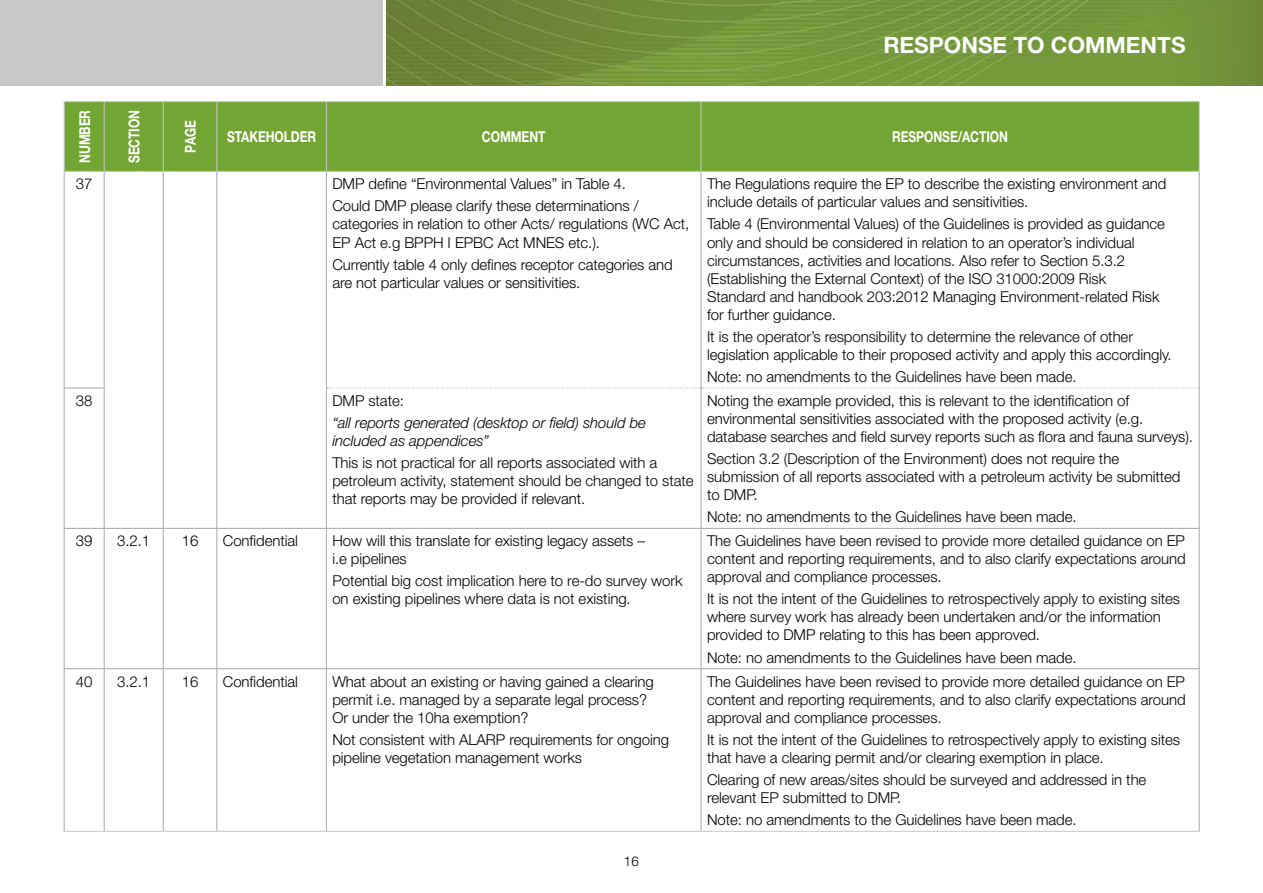
<style>
.page{position:relative;width:1263px;height:893px;background:#fff}
.page>*{position:absolute;margin:0;border:0;box-sizing:border-box;transform-origin:0 0}
.t1{font:700 22.5px "Helvetica Neue";color:#fff}
.table_Body{font:300 15px/18px "Helvetica Neue";letter-spacing:-.005em;color:#000}
.table_Body-2{font:italic 300 15px/18px "Helvetica Neue";letter-spacing:-.005em;color:#000}
.table_Body-3{font:700 15px "Helvetica Neue";letter-spacing:-.005em;color:#fff;scale:.8 1}
.t2{font:300 13.5px "Helvetica Neue";color:#000}
</style>
<div class="page">
<div style="left:0;top:0;width:383px;height:85px;background:#c7c8ca"></div>
<img style="left:387px;top:0;width:876px;height:85px">
<div style="left:65px;top:102px;width:1134px;height:69px;background:#73a534"></div>
<hr style="left:64px;top:101px;width:40px;height:1px;background:#c7c8ca">
<hr style="left:64px;top:102px;width:1px;height:69px;background:#c7c8ca">
<hr style="left:64px;top:171px;width:40px;height:1px;background:#c7c8ca">
<hr style="left:104px;top:101px;width:59px;height:1px;background:#c7c8ca">
<hr style="left:104px;top:102px;width:1px;height:69px;background:#c7c8ca">
<hr style="left:104px;top:171px;width:59px;height:1px;background:#c7c8ca">
<hr style="left:163px;top:101px;width:54px;height:1px;background:#c7c8ca">
<hr style="left:163px;top:102px;width:1px;height:69px;background:#c7c8ca">
<hr style="left:163px;top:171px;width:54px;height:1px;background:#c7c8ca">
<hr style="left:217px;top:101px;width:109px;height:1px;background:#c7c8ca">
<hr style="left:216px;top:102px;width:1px;height:69px;background:#c7c8ca">
<hr style="left:217px;top:171px;width:109px;height:1px;background:#c7c8ca">
<hr style="left:326px;top:101px;width:375px;height:1px;background:#c7c8ca">
<hr style="left:326px;top:102px;width:1px;height:69px;background:#c7c8ca">
<hr style="left:326px;top:171px;width:375px;height:1px;background:#c7c8ca">
<hr style="left:701px;top:101px;width:498px;height:1px;background:#c7c8ca">
<hr style="left:701px;top:102px;width:1px;height:69px;background:#c7c8ca">
<hr style="left:1199px;top:102px;width:1px;height:69px;background:#c7c8ca">
<hr style="left:701px;top:171px;width:498px;height:1px;background:#c7c8ca">
<hr style="left:64px;top:172px;width:1px;height:216px;background:#a6a6a6">
<hr style="left:104px;top:172px;width:1px;height:216px;background:#a6a6a6">
<hr style="left:163px;top:172px;width:1px;height:216px;background:#a6a6a6">
<hr style="left:216px;top:172px;width:1px;height:216px;background:#a6a6a6">
<hr style="left:326px;top:172px;width:1px;height:216px;background:#a6a6a6">
<hr style="left:701px;top:172px;width:1px;height:216px;background:#a6a6a6">
<hr style="left:1199px;top:172px;width:1px;height:216px;background:#a6a6a6">
<hr style="left:64px;top:388px;width:41px;height:1px;background:#a6a6a6">
<hr style="left:64px;top:388px;width:1px;height:140px;background:#a6a6a6">
<hr style="left:104px;top:388px;width:1px;height:140px;background:#a6a6a6">
<hr style="left:163px;top:388px;width:1px;height:140px;background:#a6a6a6">
<hr style="left:216px;top:388px;width:1px;height:140px;background:#a6a6a6">
<hr style="left:326px;top:388px;width:1px;height:140px;background:#a6a6a6">
<hr style="left:701px;top:388px;width:1px;height:140px;background:#a6a6a6">
<hr style="left:1199px;top:388px;width:1px;height:140px;background:#a6a6a6">
<hr style="left:64px;top:528px;width:40px;height:1px;background:#a6a6a6">
<hr style="left:64px;top:529px;width:1px;height:139px;background:#a6a6a6">
<hr style="left:104px;top:528px;width:59px;height:1px;background:#a6a6a6">
<hr style="left:104px;top:529px;width:1px;height:139px;background:#a6a6a6">
<hr style="left:163px;top:528px;width:54px;height:1px;background:#a6a6a6">
<hr style="left:163px;top:529px;width:1px;height:139px;background:#a6a6a6">
<hr style="left:217px;top:528px;width:109px;height:1px;background:#a6a6a6">
<hr style="left:216px;top:529px;width:1px;height:139px;background:#a6a6a6">
<hr style="left:326px;top:528px;width:375px;height:1px;background:#a6a6a6">
<hr style="left:326px;top:529px;width:1px;height:139px;background:#a6a6a6">
<hr style="left:701px;top:528px;width:498px;height:1px;background:#a6a6a6">
<hr style="left:701px;top:529px;width:1px;height:139px;background:#a6a6a6">
<hr style="left:1199px;top:529px;width:1px;height:139px;background:#a6a6a6">
<hr style="left:64px;top:668px;width:40px;height:1px;background:#a6a6a6">
<hr style="left:64px;top:669px;width:1px;height:162px;background:#a6a6a6">
<hr style="left:104px;top:668px;width:59px;height:1px;background:#a6a6a6">
<hr style="left:104px;top:669px;width:1px;height:162px;background:#a6a6a6">
<hr style="left:163px;top:668px;width:54px;height:1px;background:#a6a6a6">
<hr style="left:163px;top:669px;width:1px;height:162px;background:#a6a6a6">
<hr style="left:217px;top:668px;width:109px;height:1px;background:#a6a6a6">
<hr style="left:216px;top:669px;width:1px;height:162px;background:#a6a6a6">
<hr style="left:326px;top:668px;width:375px;height:1px;background:#a6a6a6">
<hr style="left:326px;top:669px;width:1px;height:162px;background:#a6a6a6">
<hr style="left:701px;top:668px;width:498px;height:1px;background:#a6a6a6">
<hr style="left:701px;top:669px;width:1px;height:162px;background:#a6a6a6">
<hr style="left:1199px;top:669px;width:1px;height:162px;background:#a6a6a6">
<svg style="left:327px;top:388px;width:872px;height:1px"></svg>
<hr style="left:64px;top:831px;width:40px;height:1px;background:#c7c8ca">
<hr style="left:104px;top:831px;width:59px;height:1px;background:#c7c8ca">
<hr style="left:163px;top:831px;width:54px;height:1px;background:#c7c8ca">
<hr style="left:217px;top:831px;width:109px;height:1px;background:#c7c8ca">
<hr style="left:326px;top:831px;width:375px;height:1px;background:#c7c8ca">
<hr style="left:701px;top:831px;width:498px;height:1px;background:#c7c8ca">
<h1 class="t1" style="left:883px;top:31px;width:304px">RESPONSE TO COMMENTS</h1>
<p class="table_Body-3" style="left:75px;top:163px;width:68px;rotate:-90deg">NUMBER</p>
<p class="table_Body-3" style="left:125px;top:163px;width:68px;rotate:-90deg">SECTION</p>
<p class="table_Body-3" style="left:181px;top:153px;width:42px;rotate:-90deg">PAGE</p>
<p class="table_Body-3" style="left:227px;top:128px;width:113px">STAKEHOLDER</p>
<p class="table_Body-3" style="left:482px;top:128px;width:81px">COMMENT</p>
<p class="table_Body-3" style="left:892px;top:128px;width:146px">RESPONSE/ACTION</p>
<p class="table_Body" style="left:76px;top:175px;width:18px">37</p>
<p class="table_Body" style="left:332px;top:175px;width:295px">DMP define “Environmental Values” in Table 4.</p>
<p class="table_Body" style="left:332px;top:197px;width:358px">Could DMP please clarify these determinations / categories in relation to other Acts/ regulations (WC Act,<br>EP Act e.g BPPH I EPBC Act MNES etc.).</p>
<p class="table_Body" style="left:332px;top:255px;width:342px">Currently table 4 only defines receptor categories and are not particular values or sensitivities.</p>
<p class="table_Body" style="left:707px;top:175px;width:461px">The Regulations require the EP to describe the existing environment and include details of particular values and sensitivities.</p>
<p class="table_Body" style="left:707px;top:215px;width:459px">Table 4 (Environmental Values) of the Guidelines is provided as guidance only and should be considered in relation to an operator’s individual circumstances, activities and locations. Also refer to Section 5.3.2 (Establishing the External Context) of the ISO 31000:2009 Risk Standard and handbook 203:2012 Managing Environment-related Risk for further guidance.</p>
<p class="table_Body" style="left:707px;top:327px;width:466px">It is the operator’s responsibility to determine the relevance of other legislation applicable to their proposed activity and apply this accordingly.</p>
<p class="table_Body" style="left:707px;top:367px;width:371px">Note: no amendments to the Guidelines have been made.</p>
<p class="table_Body" style="left:76px;top:391px;width:18px">38</p>
<p class="table_Body" style="left:332px;top:391px;width:73px">DMP state:</p>
<p class="table_Body-2" style="left:332px;top:413px;width:315px">“all reports generated (desktop or field) should be included as appendices”</p>
<p class="table_Body" style="left:332px;top:454px;width:363px">This is not practical for all reports associated with a petroleum activity, statement should be changed to state that reports may be provided if relevant.</p>
<p class="table_Body" style="left:76px;top:531px;width:18px">39</p>
<p class="table_Body" style="left:117px;top:531px;width:35px">3.2.1</p>
<p class="table_Body" style="left:182px;top:531px;width:18px">16</p>
<p class="table_Body" style="left:223px;top:531px;width:77px">Confidential</p>
<p class="table_Body" style="left:332px;top:531px;width:314px">How will this translate for existing legacy assets – i.e pipelines</p>
<p class="table_Body" style="left:332px;top:572px;width:352px">Potential big cost implication here to re-do survey work on existing pipelines where data is not existing.</p>
<p class="table_Body" style="left:76px;top:672px;width:18px">40</p>
<p class="table_Body" style="left:117px;top:672px;width:35px">3.2.1</p>
<p class="table_Body" style="left:182px;top:672px;width:18px">16</p>
<p class="table_Body" style="left:223px;top:672px;width:77px">Confidential</p>
<p class="table_Body" style="left:332px;top:672px;width:323px">What about an existing or having gained a clearing permit i.e. managed by a separate legal process?<br>Or under the 10ha exemption?</p>
<p class="table_Body" style="left:332px;top:730px;width:338px">Not consistent with ALARP requirements for ongoing pipeline vegetation management works</p>
<p class="t2" style="left:624px;top:853px;width:17px">16</p>
<p class="table_Body" style="left:707px;top:391px;width:488px">Noting the example provided, this is relevant to the identification of environmental sensitivities associated with the proposed activity (e.g. database searches and field survey reports such as flora and fauna surveys).</p>
<p class="table_Body" style="left:707px;top:449px;width:475px">Section 3.2 (Description of the Environment) does not require the submission of all reports associated with a petroleum activity be submitted to DMP.</p>
<p class="table_Body" style="left:707px;top:508px;width:371px">Note: no amendments to the Guidelines have been made.</p>
<p class="table_Body" style="left:707px;top:531px;width:480px;text-align:justify">The Guidelines have been revised to provide more detailed guidance on EP content and reporting requirements, and to also clarify expectations around approval and compliance processes.</p>
<p class="table_Body" style="left:707px;top:590px;width:474px">It is not the intent of the Guidelines to retrospectively apply to existing sites where survey work has already been undertaken and/or the information provided to DMP relating to this has been approved.</p>
<p class="table_Body" style="left:707px;top:648px;width:371px">Note: no amendments to the Guidelines have been made.</p>
<p class="table_Body" style="left:707px;top:672px;width:480px;text-align:justify">The Guidelines have been revised to provide more detailed guidance on EP content and reporting requirements, and to also clarify expectations around approval and compliance processes.</p>
<p class="table_Body" style="left:707px;top:730px;width:474px">It is not the intent of the Guidelines to retrospectively apply to existing sites that have a clearing permit and/or clearing exemption in place.</p>
<p class="table_Body" style="left:707px;top:770px;width:441px">Clearing of new areas/sites should be surveyed and addressed in the relevant EP submitted to DMP.</p>
<p class="table_Body" style="left:707px;top:811px;width:371px">Note: no amendments to the Guidelines have been made.</p>
</div>
